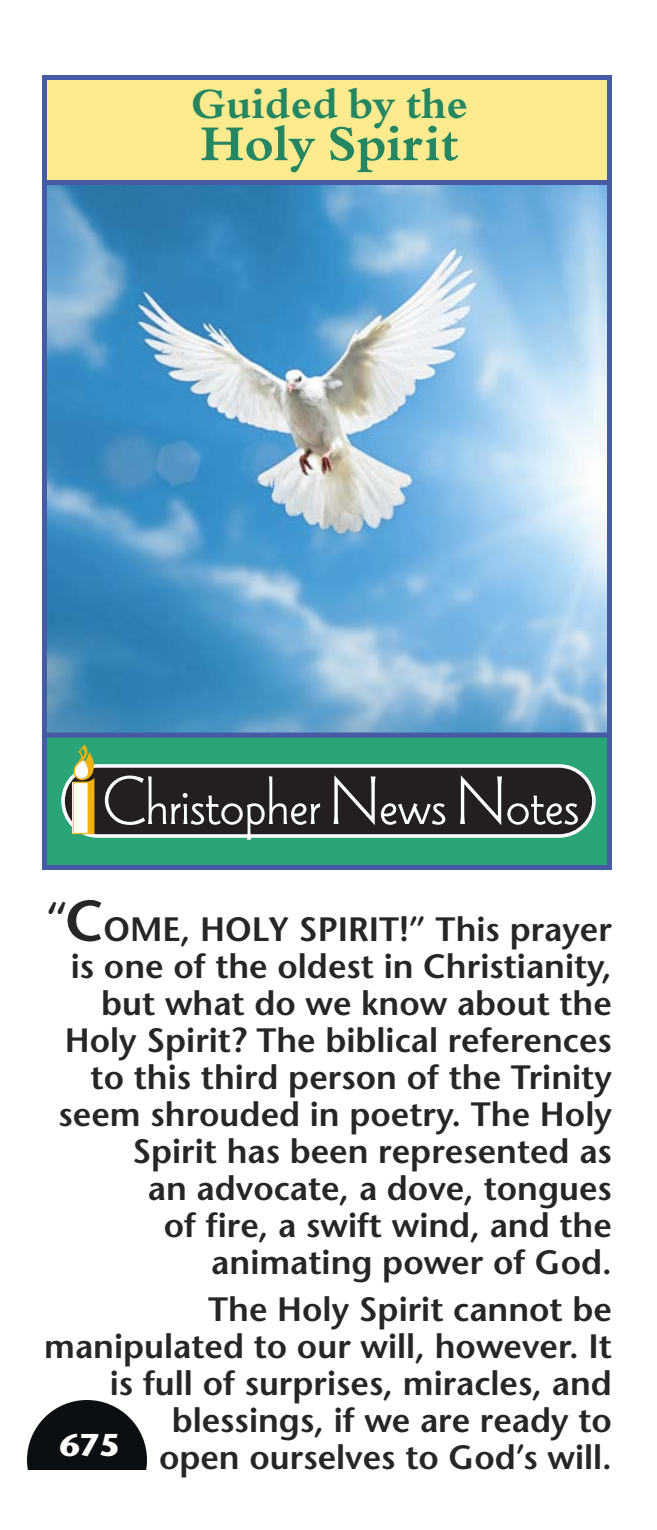
<style>
.page{position:relative;width:657px;height:1530px;background:#fff}
.page>*{position:absolute;margin:0;border:0;box-sizing:border-box;transform-origin:0 0}
.t1{font:71.25px "Wade Sans Light Plain";color:#fff}
.t2{font:700 52.5px "Bembo";color:#258662}
.t3{font:700 45px "Bembo";color:#258662}
.t4{font:600 33.75px/37px "Stone Sans";color:#272526;text-align:right}
.t5{font:700 31.5px "Stone Sans";color:#fff}
.s1{font-size:57.5px}
</style>
<div class="page">
<div style="left:27px;top:1400px;width:120px;height:120px;background:#0c0f11;border-radius:50%"></div>
<div style="left:19px;top:1470px;width:135px;height:51px;background:#fff"></div>
<img style="left:48px;top:185px;width:558px;height:548px">
<div style="left:42px;top:75px;width:570px;height:795px;border:5px solid #475aa4"></div>
<div style="left:47px;top:80px;width:560px;height:102px;background:#fbeb8e"></div>
<div style="left:47px;top:735px;width:560px;height:130px;background:#2aa577"></div>
<div style="left:61px;top:764px;width:535px;height:74px;border:7px solid #fff;border-radius:33px"></div>
<div style="left:65px;top:768px;width:527px;height:66px;background:#231f20;border-radius:33px"></div>
<svg style="left:73px;top:745px;width:22px;height:89px;background:#ceca8a"></svg>
<div style="left:44px;top:180px;width:565px;height:5px;background:#475aa4"></div>
<div style="left:44px;top:733px;width:565px;height:5px;background:#475aa4"></div>
<h3 class="t3" style="left:191px;top:88px;width:279px">Guided by the</h3>
<h2 class="t2" style="left:200px;top:125px;width:260px">Holy Spirit</h2>
<h1 class="t1" style="left:103px;top:776px;width:479px">Christopher News Notes</h1>
<p class="t4" style="left:46px;top:914px;width:568px"><sup>“</sup><span class="s1">C</span>OME, HOLY SPIRIT!” This prayer is one of the oldest in Christianity, but what do we know about the<br>Holy Spirit? The biblical references to this third person of the Trinity seem shrouded in poetry. The Holy<br>Spirit has been represented as<br>an advocate, a dove, tongues<br>of fire, a swift wind, and the animating power of God.</p>
<p class="t4" style="left:44px;top:1294px;width:569px">The Holy Spirit cannot be manipulated to our will, however. It is full of surprises, miracles, and blessings, if we are ready to<br>open ourselves to God’s will.</p>
<p class="t5" style="left:60px;top:1432px;width:61px">675</p>
</div>
